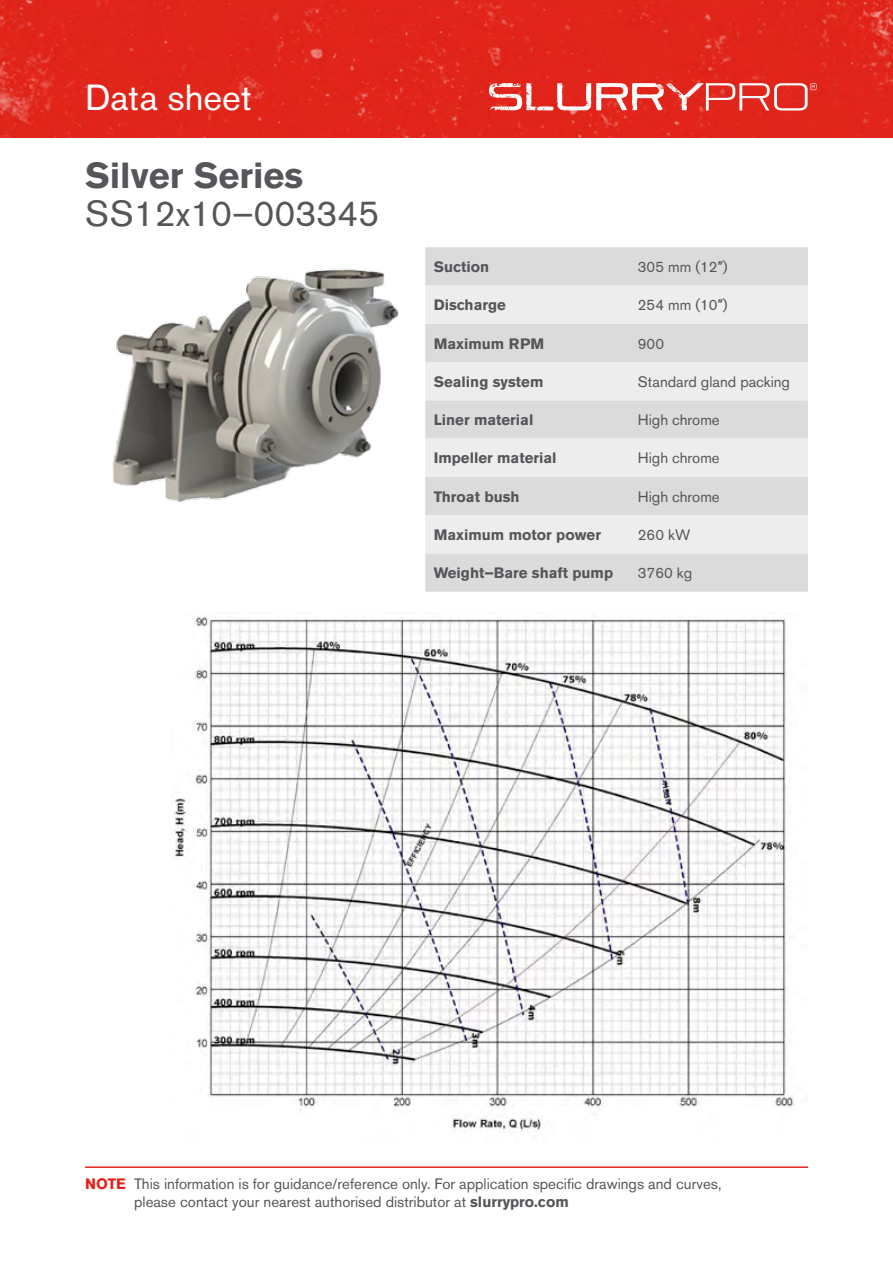
<style>
.page{position:relative;width:893px;height:1263px;background:#fff}
.page>*{position:absolute;margin:0;border:0;box-sizing:border-box;transform-origin:0 0}
.t1{font:36px "Akzidenz Grotesk BQ";color:#55565a}
.t2{font:700 36px "Akzidenz Grotesk BQ";color:#55565a}
.t3{font:36px "Akzidenz Grotesk BQ";color:#fff}
.t4{font:15px/18px "Akzidenz Grotesk BQ";color:#55565a}
.t5{font:700 15px "Akzidenz Grotesk BQ";color:#55565a}
.s1{font-family:"Arial"}
.s2{font-weight:700;color:#e2231b}
.s3{font-weight:700}
</style>
<div class="page">
<div style="left:0;top:0;width:893px;height:138px;background:#e1251b"></div>
<hr style="left:85px;top:1166px;width:723px;height:2px;background:#e2231b">
<svg style="left:489px;top:83px;width:327px;height:28px"></svg>
<img style="left:112px;top:269px;width:287px;height:234px">
<div style="left:425px;top:247px;width:383px;height:345px;background:#dbdbdb"></div>
<svg style="left:425px;top:285px;width:383px;height:268px;background:#e5e5e5"></svg>
<img style="left:174px;top:617px;width:621px;height:515px">
<h1 class="t3" style="left:85px;top:76px;width:168px">Data sheet</h1>
<h1 class="t2" style="left:85px;top:155px;width:220px">Silver Series</h1>
<h1 class="t1" style="left:85px;top:192px;width:296px">SS12x10–003345</h1>
<p class="t5" style="left:434px;top:258px;width:57px">Suction</p>
<p class="t4" style="left:638px;top:258px;width:91px">305 mm (12<span class="s1">″</span>)</p>
<p class="t5" style="left:434px;top:296px;width:74px">Discharge</p>
<p class="t4" style="left:638px;top:296px;width:91px">254 mm (10<span class="s1">″</span>)</p>
<p class="t5" style="left:434px;top:335px;width:112px">Maximum RPM</p>
<p class="t4" style="left:638px;top:334px;width:28px">900</p>
<p class="t5" style="left:434px;top:373px;width:111px">Sealing system</p>
<p class="t4" style="left:638px;top:372px;width:154px">Standard gland packing</p>
<p class="t5" style="left:434px;top:411px;width:101px">Liner material</p>
<p class="t4" style="left:638px;top:411px;width:83px">High chrome</p>
<p class="t5" style="left:434px;top:449px;width:124px">Impeller material</p>
<p class="t4" style="left:638px;top:449px;width:83px">High chrome</p>
<p class="t5" style="left:434px;top:488px;width:87px">Throat bush</p>
<p class="t4" style="left:638px;top:487px;width:83px">High chrome</p>
<p class="t5" style="left:434px;top:526px;width:169px">Maximum motor power</p>
<p class="t4" style="left:638px;top:526px;width:54px">260 kW</p>
<p class="t5" style="left:434px;top:564px;width:181px">Weight–Bare shaft pump</p>
<p class="t4" style="left:638px;top:564px;width:56px">3760 kg</p>
<p class="t4" style="left:134px;top:1175px;width:589px;text-indent:-49px"><span class="s2">NOTE</span> This information is for guidance/reference only. For application specific drawings and curves, please contact your nearest authorised distributor at <span class="s3">slurrypro.com</span></p>
</div>
